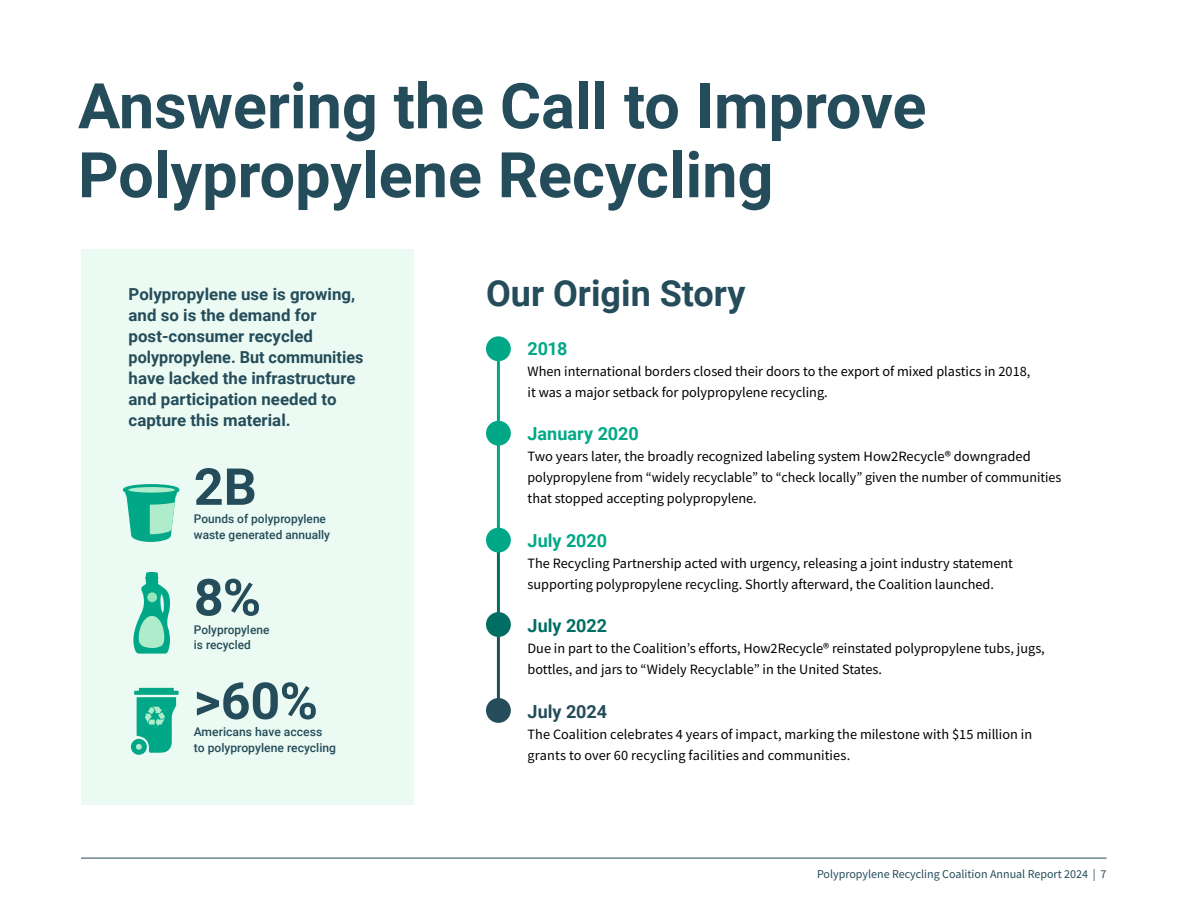
<style>
.page{position:relative;width:1188px;height:918px;background:#fff}
.page>*{position:absolute;margin:0;border:0;box-sizing:border-box;transform-origin:0 0}
.t1{font:700 63px/69px "Roboto";color:#244c5a}
.t2{font:700 51px "Roboto";color:#244c5a}
.t3{font:700 36px "Roboto";color:#244c5a}
.t4{font:700 18px "Roboto";color:#00a887}
.t5{font:700 18px "Roboto";color:#006e63}
.t6{font:700 18px "Roboto";color:#244c5a}
.t7{font:700 16.5px/21px "Roboto";color:#244c5a}
.t8{font:14.25px/21px "Source Sans Pro";color:#000}
.t9{font:500 12px/15.8px "Roboto";color:#244c5a}
.t10{font:12px "Source Sans Pro";color:#244c5a}
</style>
<div class="page">
<hr style="left:81px;top:858px;width:1025px;height:1px;background:#244c5a">
<hr style="left:497px;top:345px;width:3px;height:185px;background:#00a887">
<hr style="left:497px;top:538px;width:3px;height:82px;background:#006e63">
<hr style="left:497px;top:615px;width:3px;height:97px;background:#244c5a">
<div style="left:486px;top:336px;width:25px;height:25px;background:#00a887;border-radius:50%"></div>
<div style="left:486px;top:528px;width:25px;height:25px;background:#00a887;border-radius:50%"></div>
<div style="left:486px;top:421px;width:25px;height:25px;background:#00a887;border-radius:50%"></div>
<div style="left:486px;top:612px;width:25px;height:25px;background:#006e63;border-radius:50%"></div>
<div style="left:486px;top:698px;width:25px;height:25px;background:#244c5a;border-radius:50%"></div>
<div style="left:81px;top:249px;width:333px;height:556px;background:#ebfaf2"></div>
<svg style="left:131px;top:688px;width:48px;height:67px"></svg>
<svg style="left:133px;top:572px;width:37px;height:82px"></svg>
<div style="left:147px;top:592px;width:10px;height:10px;background:#95e6ba;border-radius:50%"></div>
<svg style="left:123px;top:484px;width:56px;height:58px"></svg>
<h1 class="t1" style="left:78px;top:69px;width:850px">Answering the Call to Improve<br>Polypropylene Recycling</h1>
<p class="t7" style="left:129px;top:283px;width:228px">Polypropylene use is growing,</p>
<h3 class="t3" style="left:486px;top:268px;width:261px">Our Origin Story</h3>
<p class="t7" style="left:129px;top:304px;width:236px">and so is the demand for post-consumer recycled polypropylene. But communities have lacked the infrastructure and participation needed to capture this material.</p>
<p class="t4" style="left:528px;top:336px;width:41px">2018</p>
<p class="t8" style="left:528px;top:360px;width:504px">When international borders closed their doors to the export of mixed plastics in 2018, it was a major setback for polypropylene recycling.</p>
<p class="t4" style="left:528px;top:421px;width:113px">January 2020</p>
<p class="t8" style="left:528px;top:446px;width:535px">Two years later, the broadly recognized labeling system How2Recycle® downgraded polypropylene from “widely recyclable” to “check locally” given the number of communities that stopped accepting polypropylene.</p>
<p class="t4" style="left:528px;top:528px;width:81px">July 2020</p>
<p class="t8" style="left:528px;top:552px;width:487px">The Recycling Partnership acted with urgency, releasing a joint industry statement supporting polypropylene recycling. Shortly afterward, the Coalition launched.</p>
<p class="t5" style="left:528px;top:613px;width:81px">July 2022</p>
<p class="t8" style="left:528px;top:638px;width:519px">Due in part to the Coalition’s efforts, How2Recycle® reinstated polypropylene tubs, jugs, bottles, and jars to “Widely Recyclable” in the United States.</p>
<p class="t6" style="left:528px;top:699px;width:81px">July 2024</p>
<p class="t8" style="left:528px;top:723px;width:506px">The Coalition celebrates 4 years of impact, marking the milestone with $15 million in grants to over 60 recycling facilities and communities.</p>
<h2 class="t2" style="left:194px;top:451px;width:65px">2B</h2>
<p class="t9" style="left:194px;top:510px;width:138px">Pounds of polypropylene waste generated annually</p>
<h2 class="t2" style="left:194px;top:562px;width:69px">8%</h2>
<p class="t9" style="left:194px;top:621px;width:77px">Polypropylene is recycled</p>
<h2 class="t2" style="left:194px;top:665px;width:126px">&gt;60%</h2>
<p class="t9" style="left:194px;top:723px;width:144px">Americans have access<br>to polypropylene recycling</p>
<p class="t10" style="left:817px;top:866px;width:291px">Polypropylene Recycling Coalition Annual Report 2024 | 7</p>
</div>
